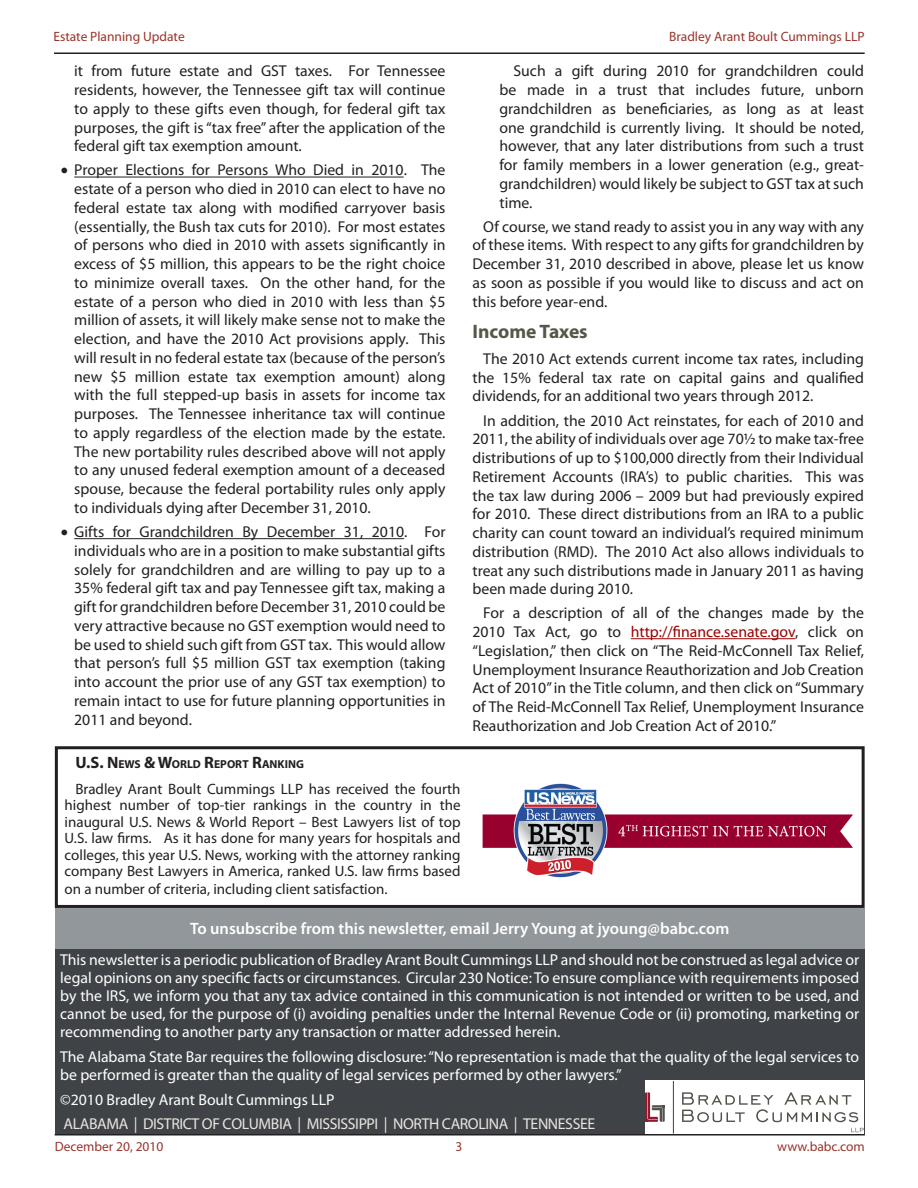
<style>
.page{position:relative;width:918px;height:1188px;background:#fff}
.page>*{position:absolute;margin:0;border:0;box-sizing:border-box;transform-origin:0 0}
.t1{font:700 19.5px "Myriad Pro";color:#545848}
.t2{font:600 16.5px "Myriad Pro";color:#fff}
.List_Paragraph{font:15.75px/18.8px "Myriad Pro";color:#231f20;text-align:justify}
.t3{font:15.75px/18px "Myriad Pro";color:#fff;text-align:justify}
.t4{font:15.75px "Myriad Pro";letter-spacing:-.025em;color:#e9e5de}
.t5{font:15px/16.5px "Myriad Pro";color:#231f20;text-align:justify}
.t6{font:13.5px "Myriad Pro";color:#98352b}
.t7{font:700 11.55px "Myriad Pro";color:#231f20}
.s1{font-size:16.5px}
.s2{color:#900}
</style>
<div class="page">
<div style="left:55px;top:948px;width:810px;height:186px;background:#3f4347"></div>
<div style="left:645px;top:1081px;width:219px;height:53px;background:#fff"></div>
<svg style="left:682px;top:1092px;width:176px;height:30px"></svg>
<svg style="left:851px;top:1128px;width:13px;height:4px"></svg>
<hr style="left:673px;top:1081px;width:1px;height:53px;background:#413f41">
<svg style="left:645px;top:1092px;width:20px;height:30px"></svg>
<div style="left:55px;top:908px;width:810px;height:40px;background:#91979a"></div>
<div style="left:55px;top:746px;width:810px;height:162px;border:3px solid #231f20"></div>
<img style="left:482px;top:784px;width:371px;height:93px">
<hr style="left:74px;top:177px;width:330px;height:1px;background:#231f20">
<hr style="left:74px;top:538px;width:330px;height:1px;background:#231f20">
<hr style="left:631px;top:638px;width:164px;height:1px;background:#900">
<hr style="left:54px;top:53px;width:811px;height:1px;background:#231f20">
<hr style="left:55px;top:1134px;width:810px;height:2px;background:#231f20">
<p class="t6" style="left:53px;top:28px;width:133px">Estate Planning Update</p>
<p class="t6" style="left:669px;top:28px;width:197px">Bradley Arant Boult Cummings LLP</p>
<p class="List_Paragraph" style="left:74px;top:61px;width:373px">it from future estate and GST taxes. For Tennessee residents, however, the Tennessee gift tax will continue to apply to these gifts even though, for federal gift tax purposes, the gift is “tax free” after the application of the federal gift tax exemption amount.</p>
<p class="List_Paragraph" style="left:74px;top:161px;width:373px;text-indent:-14px">• Proper Elections for Persons Who Died in 2010. The estate of a person who died in 2010 can elect to have no federal estate tax along with modified carryover basis (essentially, the Bush tax cuts for 2010). For most estates of persons who died in 2010 with assets significantly in excess of $5 million, this appears to be the right choice to minimize overall taxes. On the other hand, for the estate of a person who died in 2010 with less than $5 million of assets, it will likely make sense not to make the election, and have the 2010 Act provisions apply. This will result in no federal estate tax (because of the person’s new $5 million estate tax exemption amount) along with the full stepped-up basis in assets for income tax purposes. The Tennessee inheritance tax will continue to apply regardless of the election made by the estate.<br>The new portability rules described above will not apply to any unused federal exemption amount of a deceased spouse, because the federal portability rules only apply to individuals dying after December 31, 2010.</p>
<p class="List_Paragraph" style="left:74px;top:522px;width:373px;text-indent:-14px">• Gifts for Grandchildren By December 31, 2010. For individuals who are in a position to make substantial gifts solely for grandchildren and are willing to pay up to a 35% federal gift tax and pay Tennessee gift tax, making a gift for grandchildren before December 31, 2010 could be very attractive because no GST exemption would need to be used to shield such gift from GST tax. This would allow that person’s full $5 million GST tax exemption (taking into account the prior use of any GST tax exemption) to remain intact to use for future planning opportunities in 2011 and beyond.</p>
<p class="t7" style="left:75px;top:757px;width:230px"><span class="s1">U.S. N</span>EWS <span class="s1">&amp; W</span>ORLD <span class="s1">R</span>EPORT <span class="s1">R</span>ANKING</p>
<p class="t5" style="left:65px;top:780px;width:397px;text-indent:11px">Bradley Arant Boult Cummings LLP has received the fourth highest number of top-tier rankings in the country in the inaugural U.S. News &amp; World Report – Best Lawyers list of top U.S. law firms. As it has done for many years for hospitals and colleges, this year U.S. News, working with the attorney ranking company Best Lawyers in America, ranked U.S. law firms based</p>
<p class="t5" style="left:65px;top:881px;width:324px">on a number of criteria, including client satisfaction.</p>
<p class="List_Paragraph" style="left:500px;top:61px;width:366px;text-indent:14px">Such a gift during 2010 for grandchildren could be made in a trust that includes future, unborn grandchildren as beneficiaries, as long as at least one grandchild is currently living. It should be noted, however, that any later distributions from such a trust for family members in a lower generation (e.g., great&shy;grandchildren) would likely be subject to GST tax at such time.</p>
<p class="List_Paragraph" style="left:472px;top:217px;width:393px;text-indent:11px">Of course, we stand ready to assist you in any way with any of these items. With respect to any gifts for grandchildren by December 31, 2010 described in above, please let us know as soon as possible if you would like to discuss and act on this before year-end.</p>
<p class="t1" style="left:472px;top:319px;width:117px">Income Taxes</p>
<p class="List_Paragraph" style="left:472px;top:349px;width:393px;text-indent:11px">The 2010 Act extends current income tax rates, including the 15% federal tax rate on capital gains and qualified dividends, for an additional two years through 2012.</p>
<p class="List_Paragraph" style="left:472px;top:411px;width:393px;text-indent:11px">In addition, the 2010 Act reinstates, for each of 2010 and 2011, the ability of individuals over age 70½ to make tax-free distributions of up to $100,000 directly from their Individual Retirement Accounts (IRA’s) to public charities. This was the tax law during 2006 – 2009 but had previously expired for 2010. These direct distributions from an IRA to a public charity can count toward an individual’s required minimum distribution (RMD). The 2010 Act also allows individuals to treat any such distributions made in January 2011 as having been made during 2010.</p>
<p class="List_Paragraph" style="left:472px;top:604px;width:393px;text-indent:11px">For a description of all of the changes made by the 2010 Tax Act, go to <span class="s2">http://finance.senate.gov</span>, click on “Legislation,” then click on “The Reid-McConnell Tax Relief, Unemployment Insurance Reauthorization and Job Creation Act of 2010” in the Title column, and then click on “Summary of The Reid-McConnell Tax Relief, Unemployment Insurance Reauthorization and Job Creation Act of 2010.”</p>
<p class="t2" style="left:190px;top:918px;width:541px">To unsubscribe from this newsletter, email Jerry Young at jyoung@babc.com</p>
<p class="t3" style="left:60px;top:951px;width:801px">This newsletter is a periodic publication of Bradley Arant Boult Cummings LLP and should not be construed as legal advice or legal opinions on any specific facts or circumstances. Circular 230 Notice: To ensure compliance with requirements imposed by the IRS, we inform you that any tax advice contained in this communication is not intended or written to be used, and cannot be used, for the purpose of (i) avoiding penalties under the Internal Revenue Code or (ii) promoting, marketing or recommending to another party any transaction or matter addressed herein.</p>
<p class="t3" style="left:60px;top:1047px;width:801px">The Alabama State Bar requires the following disclosure: “No representation is made that the quality of the legal services to be performed is greater than the quality of legal services performed by other lawyers.”</p>
<p class="t3" style="left:60px;top:1090px;width:276px">©2010 Bradley Arant Boult Cummings LLP</p>
<p class="t4" style="left:63px;top:1114px;width:533px">ALABAMA | DISTRICT OF COLUMBIA | MISSISSIPPI | NORTH CAROLINA | TENNESSEE</p>
<p class="t6" style="left:55px;top:1138px;width:110px">December 20, 2010</p>
<p class="t6" style="left:456px;top:1138px;width:8px">3</p>
<p class="t6" style="left:777px;top:1138px;width:89px">www.babc.com</p>
</div>
